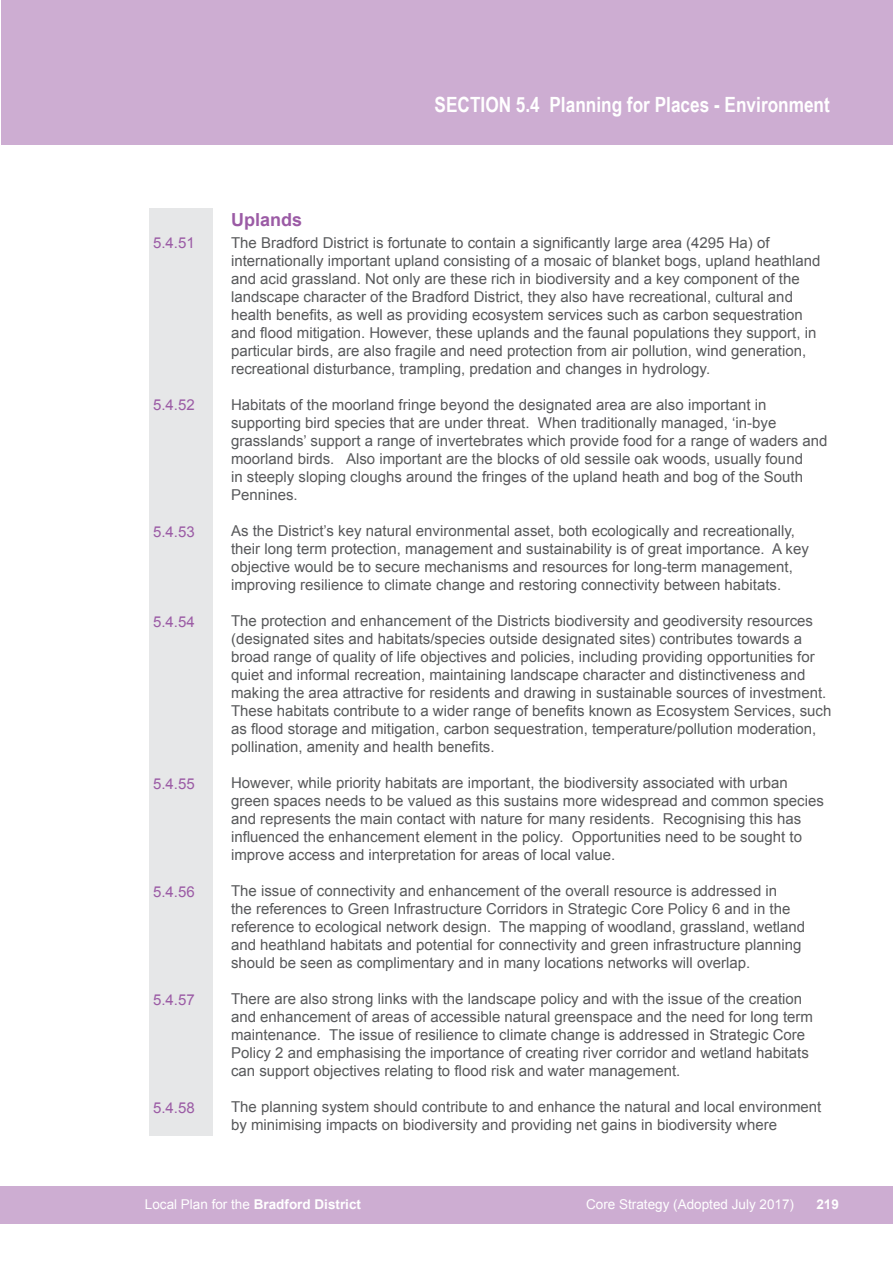
<style>
.page{position:relative;width:893px;height:1263px;background:#fff}
.page>*{position:absolute;margin:0;border:0;box-sizing:border-box;transform-origin:0 0}
.t1{font:700 21px "Arial Narrow";color:#fff}
.t2{font:700 18px "Arial";color:#9b5ba5}
.t3{font:15px/18px "Arial";color:#58595b}
.t4{font:15px "Arial";color:#9b5ba5}
.t5{font:700 13.5px "Arial";color:#fff}
.t6{font:13.5px "Arial";color:#fff}
.s1{font-weight:400}
</style>
<div class="page">
<div style="left:0;top:1186px;width:893px;height:38px;background:#cdadd2"></div>
<div style="left:1px;top:0;width:892px;height:145px;background:#cdadd2"></div>
<div style="left:149px;top:208px;width:64px;height:927px;background:#e6e7e8"></div>
<h1 class="t1" style="left:435px;top:93px;width:397px">SECTION 5.4 Planning for Places - Environment</h1>
<p class="t4" style="left:153px;top:233px;width:43px">5.4.51</p>
<p class="t4" style="left:153px;top:395px;width:43px">5.4.52</p>
<p class="t4" style="left:153px;top:522px;width:43px">5.4.53</p>
<p class="t4" style="left:153px;top:612px;width:43px">5.4.54</p>
<p class="t4" style="left:153px;top:774px;width:43px">5.4.55</p>
<p class="t4" style="left:153px;top:882px;width:43px">5.4.56</p>
<p class="t4" style="left:153px;top:990px;width:43px">5.4.57</p>
<p class="t4" style="left:153px;top:1098px;width:43px">5.4.58</p>
<p class="t2" style="left:231px;top:208px;width:73px">Uplands</p>
<p class="t3" style="left:231px;top:234px;width:591px">The Bradford District is fortunate to contain a significantly large area (4295 Ha) of internationally important upland consisting of a mosaic of blanket bogs, upland heathland and acid grassland. Not only are these rich in biodiversity and a key component of the landscape character of the Bradford District, they also have recreational, cultural and health benefits, as well as providing ecosystem services such as carbon sequestration and flood mitigation. However, these uplands and the faunal populations they support, in particular birds, are also fragile and need protection from air pollution, wind generation, recreational disturbance, trampling, predation and changes in hydrology.</p>
<p class="t3" style="left:231px;top:396px;width:598px">Habitats of the moorland fringe beyond the designated area are also important in supporting bird species that are under threat. When traditionally managed, ‘in-bye grasslands’ support a range of invertebrates which provide food for a range of waders and moorland birds. Also important are the blocks of old sessile oak woods, usually found<br>in steeply sloping cloughs around the fringes of the upland heath and bog of the South Pennines.</p>
<p class="t3" style="left:231px;top:522px;width:579px">As the District’s key natural environmental asset, both ecologically and recreationally, their long term protection, management and sustainability is of great importance. A key objective would be to secure mechanisms and resources for long-term management, improving resilience to climate change and restoring connectivity between habitats.</p>
<p class="t3" style="left:231px;top:612px;width:602px">The protection and enhancement of the Districts biodiversity and geodiversity resources (designated sites and habitats/species outside designated sites) contributes towards a broad range of quality of life objectives and policies, including providing opportunities for quiet and informal recreation, maintaining landscape character and distinctiveness and making the area attractive for residents and drawing in sustainable sources of investment.<br>These habitats contribute to a wider range of benefits known as Ecosystem Services, such as flood storage and mitigation, carbon sequestration, temperature/pollution moderation, pollination, amenity and health benefits.</p>
<p class="t3" style="left:231px;top:774px;width:594px">However, while priority habitats are important, the biodiversity associated with urban green spaces needs to be valued as this sustains more widespread and common species and represents the main contact with nature for many residents. Recognising this has influenced the enhancement element in the policy. Opportunities need to be sought to improve access and interpretation for areas of local value.</p>
<p class="t3" style="left:231px;top:882px;width:576px">The issue of connectivity and enhancement of the overall resource is addressed in<br>the references to Green Infrastructure Corridors in Strategic Core Policy 6 and in the reference to ecological network design. The mapping of woodland, grassland, wetland and heathland habitats and potential for connectivity and green infrastructure planning should be seen as complimentary and in many locations networks will overlap.</p>
<p class="t3" style="left:231px;top:990px;width:583px">There are also strong links with the landscape policy and with the issue of the creation and enhancement of areas of accessible natural greenspace and the need for long term maintenance. The issue of resilience to climate change is addressed in Strategic Core Policy 2 and emphasising the importance of creating river corridor and wetland habitats can support objectives relating to flood risk and water management.</p>
<p class="t3" style="left:231px;top:1098px;width:592px">The planning system should contribute to and enhance the natural and local environment by minimising impacts on biodiversity and providing net gains in biodiversity where</p>
<p class="t5" style="left:145px;top:1195px;width:218px"><span class="s1">Local Plan for the</span> Bradford District</p>
<p class="t6" style="left:586px;top:1195px;width:209px">Core Strategy (Adopted July 2017)</p>
<p class="t5" style="left:816px;top:1195px;width:24px">219</p>
</div>
